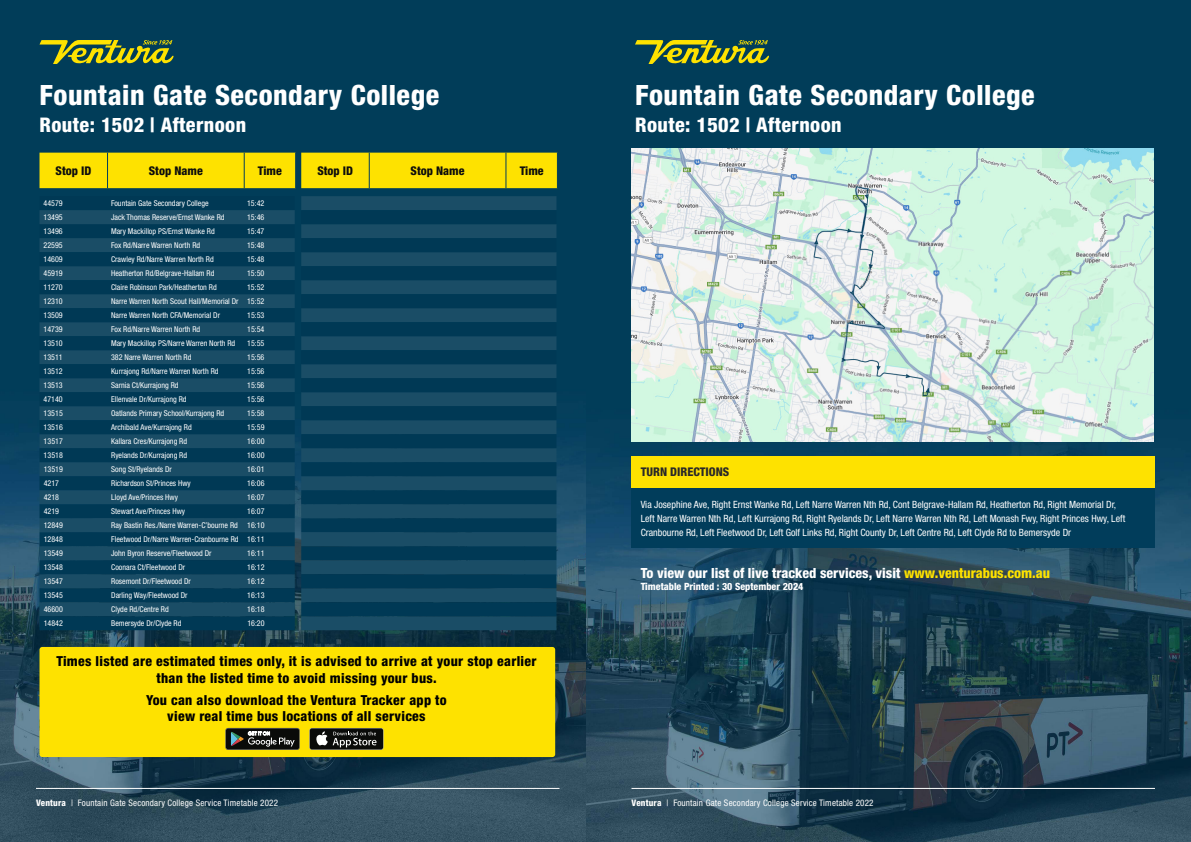
<style>
.page{position:relative;width:1191px;height:842px;background:#fff}
.page>*{position:absolute;margin:0;border:0;box-sizing:border-box;transform-origin:0 0}
.t1{font:800 condensed 28px "Helvetica Neue LT Std";letter-spacing:.02em;color:#fff}
.t2{font:800 condensed 20.2px "Helvetica Neue LT Std";letter-spacing:.02em;color:#fff}
.t3{font:800 condensed 14px "Helvetica Neue LT Std";color:#fff}
.t4{font:800 condensed 13.8px/16.6px "Helvetica Neue LT Std";letter-spacing:.02em;color:#000;text-align:center}
.t5{font:800 condensed 12px "Helvetica Neue LT Std";color:#0d0d0d}
.t6{font:800 condensed 12px "Helvetica Neue LT Std";color:#292829}
.t7{font:condensed 10px/14px "Helvetica Neue LT Std";color:#fff}
.t8{font:800 condensed 10px "Helvetica Neue LT Std";color:#fff}
.t9{font:condensed 9px "Helvetica Neue LT Std";letter-spacing:.02em;color:#fff}
.t10{font:condensed 8px "Helvetica Neue LT Std";color:#fff}
.s1{font-weight:800}
.s2{color:#fee200}
</style>
<div class="page">
<img style="left:0;top:0;width:587px;height:842px">
<hr style="left:36px;top:788px;width:523px;height:1px;background:#fff">
<svg style="left:40px;top:40px;width:134px;height:24px;background:#6f8531"></svg>
<div style="left:40px;top:153px;width:517px;height:35px;background:#fee200"></div>
<hr style="left:369px;top:153px;width:1px;height:35px;background:#013d5b">
<hr style="left:505px;top:153px;width:1px;height:35px;background:#013d5b">
<hr style="left:557px;top:153px;width:1px;height:35px;background:#013d5b">
<svg style="left:40px;top:196px;width:255px;height:42px;background:#083f5a"></svg>
<div style="left:40px;top:238px;width:255px;height:378px;background:#1a4d66"></div>
<svg style="left:40px;top:252px;width:255px;height:322px;background:#0c425c"></svg>
<div style="left:40px;top:588px;width:255px;height:14px;background:#003955"></div>
<div style="left:40px;top:616px;width:255px;height:14px;background:#003955"></div>
<div style="left:301px;top:196px;width:255px;height:434px;background:#1a4d66"></div>
<svg style="left:301px;top:210px;width:255px;height:56px;background:#0c425d"></svg>
<svg style="left:301px;top:266px;width:255px;height:322px;background:#0c425c"></svg>
<div style="left:301px;top:602px;width:255px;height:14px;background:#003955"></div>
<div style="left:39px;top:647px;width:516px;height:110px;background:#fee200;border-radius:3px"></div>
<svg style="left:225px;top:728px;width:75px;height:22px;background:#383a36"></svg>
<div style="left:309px;top:728px;width:74px;height:22px;background:#363735;border-radius:3px"></div>
<div style="left:310px;top:728px;width:73px;height:21px;background:#0a0b09;border-radius:2px"></div>
<svg style="left:316px;top:731px;width:60px;height:16px"></svg>
<img style="left:587px;top:0;width:604px;height:842px">
<hr style="left:631px;top:788px;width:524px;height:1px;background:#fff">
<div style="left:631px;top:456px;width:523px;height:32px;background:#fee200"></div>
<div style="left:631px;top:488px;width:523px;height:60px;background:#013d5b"></div>
<svg style="left:635px;top:40px;width:134px;height:24px;background:#6f8531"></svg>
<img style="left:632px;top:149px;width:521px;height:293px">
<h1 class="t1" style="left:40px;top:77px;width:401px">Fountain Gate Secondary College</h1>
<h2 class="t2" style="left:40px;top:112px;width:208px">Route: 1502 | Afternoon</h2>
<h3 class="t5" style="left:56px;top:163px;width:37px">Stop ID</h3>
<h3 class="t5" style="left:149px;top:163px;width:56px">Stop Name</h3>
<h3 class="t5" style="left:258px;top:163px;width:25px">Time</h3>
<h3 class="t5" style="left:317px;top:163px;width:37px">Stop ID</h3>
<h3 class="t5" style="left:410px;top:163px;width:56px">Stop Name</h3>
<h3 class="t5" style="left:520px;top:163px;width:25px">Time</h3>
<p class="t10" style="left:44px;top:199px;width:21px">44579</p>
<p class="t10" style="left:111px;top:199px;width:99px">Fountain Gate Secondary College</p>
<p class="t10" style="left:247px;top:199px;width:19px">15:42</p>
<p class="t10" style="left:44px;top:213px;width:21px">13495</p>
<p class="t10" style="left:111px;top:213px;width:115px">Jack Thomas Reserve/Ernst Wanke Rd</p>
<p class="t10" style="left:247px;top:213px;width:19px">15:46</p>
<p class="t10" style="left:44px;top:227px;width:21px">13496</p>
<p class="t10" style="left:111px;top:227px;width:105px">Mary Mackillop PS/Ernst Wanke Rd</p>
<p class="t10" style="left:247px;top:227px;width:19px">15:47</p>
<p class="t10" style="left:44px;top:241px;width:21px">22595</p>
<p class="t10" style="left:111px;top:241px;width:91px">Fox Rd/Narre Warren North Rd</p>
<p class="t10" style="left:247px;top:241px;width:19px">15:48</p>
<p class="t10" style="left:44px;top:255px;width:21px">14609</p>
<p class="t10" style="left:111px;top:255px;width:104px">Crawley Rd/Narre Warren North Rd</p>
<p class="t10" style="left:247px;top:255px;width:19px">15:48</p>
<p class="t10" style="left:44px;top:269px;width:21px">45919</p>
<p class="t10" style="left:111px;top:269px;width:105px">Heatherton Rd/Belgrave-Hallam Rd</p>
<p class="t10" style="left:247px;top:269px;width:19px">15:50</p>
<p class="t10" style="left:44px;top:283px;width:21px">11270</p>
<p class="t10" style="left:111px;top:283px;width:107px">Claire Robinson Park/Heatherton Rd</p>
<p class="t10" style="left:247px;top:283px;width:19px">15:52</p>
<p class="t10" style="left:44px;top:297px;width:21px">12310</p>
<p class="t10" style="left:111px;top:297px;width:155px">Narre Warren North Scout Hall/Memorial Dr 15:52</p>
<p class="t10" style="left:44px;top:311px;width:21px">13509</p>
<p class="t10" style="left:111px;top:311px;width:110px">Narre Warren North CFA/Memorial Dr</p>
<p class="t10" style="left:247px;top:311px;width:19px">15:53</p>
<p class="t10" style="left:44px;top:325px;width:21px">14739</p>
<p class="t10" style="left:111px;top:325px;width:91px">Fox Rd/Narre Warren North Rd</p>
<p class="t10" style="left:247px;top:325px;width:19px">15:54</p>
<p class="t10" style="left:44px;top:339px;width:21px">13510</p>
<p class="t10" style="left:111px;top:339px;width:126px">Mary Mackillop PS/Narre Warren North Rd</p>
<p class="t10" style="left:247px;top:339px;width:19px">15:55</p>
<p class="t10" style="left:44px;top:353px;width:21px">13511</p>
<p class="t10" style="left:111px;top:353px;width:82px">382 Narre Warren North Rd</p>
<p class="t10" style="left:247px;top:353px;width:19px">15:56</p>
<p class="t10" style="left:44px;top:367px;width:21px">13512</p>
<p class="t10" style="left:111px;top:367px;width:109px">Kurrajong Rd/Narre Warren North Rd</p>
<p class="t10" style="left:247px;top:367px;width:19px">15:56</p>
<p class="t10" style="left:44px;top:381px;width:21px">13513</p>
<p class="t10" style="left:111px;top:381px;width:69px">Sarnia Ct/Kurrajong Rd</p>
<p class="t10" style="left:247px;top:381px;width:19px">15:56</p>
<p class="t10" style="left:44px;top:395px;width:21px">47140</p>
<p class="t10" style="left:111px;top:395px;width:77px">Ellenvale Dr/Kurrajong Rd</p>
<p class="t10" style="left:247px;top:395px;width:19px">15:56</p>
<p class="t10" style="left:44px;top:409px;width:21px">13515</p>
<p class="t10" style="left:111px;top:409px;width:115px">Oatlands Primary School/Kurrajong Rd</p>
<p class="t10" style="left:247px;top:409px;width:19px">15:58</p>
<p class="t10" style="left:44px;top:423px;width:21px">13516</p>
<p class="t10" style="left:111px;top:423px;width:82px">Archibald Ave/Kurrajong Rd</p>
<p class="t10" style="left:247px;top:423px;width:19px">15:59</p>
<p class="t10" style="left:44px;top:437px;width:21px">13517</p>
<p class="t10" style="left:111px;top:437px;width:77px">Kallara Cres/Kurrajong Rd</p>
<p class="t10" style="left:247px;top:437px;width:19px">16:00</p>
<p class="t10" style="left:44px;top:451px;width:21px">13518</p>
<p class="t10" style="left:111px;top:451px;width:77px">Ryelands Dr/Kurrajong Rd</p>
<p class="t10" style="left:247px;top:451px;width:19px">16:00</p>
<p class="t10" style="left:44px;top:465px;width:21px">13519</p>
<p class="t10" style="left:111px;top:465px;width:62px">Song St/Ryelands Dr</p>
<p class="t10" style="left:247px;top:465px;width:19px">16:01</p>
<p class="t10" style="left:44px;top:479px;width:17px">4217</p>
<p class="t10" style="left:111px;top:479px;width:81px">Richardson St/Princes Hwy</p>
<p class="t10" style="left:247px;top:479px;width:19px">16:06</p>
<p class="t10" style="left:44px;top:493px;width:17px">4218</p>
<p class="t10" style="left:111px;top:493px;width:68px">Lloyd Ave/Princes Hwy</p>
<p class="t10" style="left:247px;top:493px;width:19px">16:07</p>
<p class="t10" style="left:44px;top:507px;width:17px">4219</p>
<p class="t10" style="left:111px;top:507px;width:75px">Stewart Ave/Princes Hwy</p>
<p class="t10" style="left:247px;top:507px;width:19px">16:07</p>
<p class="t10" style="left:44px;top:521px;width:21px">12849</p>
<p class="t10" style="left:111px;top:521px;width:155px">Ray Bastin Res./Narre Warren-C’bourne Rd 16:10</p>
<p class="t10" style="left:44px;top:535px;width:21px">12848</p>
<p class="t10" style="left:111px;top:535px;width:155px">Fleetwood Dr/Narre Warren-Cranbourne Rd 16:11</p>
<p class="t10" style="left:44px;top:549px;width:21px">13549</p>
<p class="t10" style="left:111px;top:549px;width:102px">John Byron Reserve/Fleetwood Dr</p>
<p class="t10" style="left:247px;top:549px;width:19px">16:11</p>
<p class="t10" style="left:44px;top:563px;width:21px">13548</p>
<p class="t10" style="left:111px;top:563px;width:75px">Coonara Ct/Fleetwood Dr</p>
<p class="t10" style="left:247px;top:563px;width:19px">16:12</p>
<p class="t10" style="left:44px;top:577px;width:21px">13547</p>
<p class="t10" style="left:111px;top:577px;width:81px">Rosemont Dr/Fleetwood Dr</p>
<p class="t10" style="left:247px;top:577px;width:19px">16:12</p>
<p class="t10" style="left:44px;top:591px;width:21px">13545</p>
<p class="t10" style="left:111px;top:591px;width:78px">Darling Way/Fleetwood Dr</p>
<p class="t10" style="left:247px;top:591px;width:19px">16:13</p>
<p class="t10" style="left:44px;top:605px;width:21px">46600</p>
<p class="t10" style="left:111px;top:605px;width:59px">Clyde Rd/Centre Rd</p>
<p class="t10" style="left:247px;top:605px;width:19px">16:18</p>
<p class="t10" style="left:44px;top:619px;width:21px">14842</p>
<p class="t10" style="left:111px;top:619px;width:72px">Bemersyde Dr/Clyde Rd</p>
<p class="t10" style="left:247px;top:619px;width:19px">16:20</p>
<h3 class="t4" style="left:56px;top:653px;width:481px">Times listed are estimated times only, it is advised to arrive at your stop earlier than the listed time to avoid missing your bus.</h3>
<h3 class="t4" style="left:146px;top:691px;width:302px">You can also download the Ventura Tracker app to view real time bus locations of all services</h3>
<p class="t9" style="left:36px;top:798px;width:243px"><span class="s1">Ventura</span> | Fountain Gate Secondary College Service Timetable 2022</p>
<h1 class="t1" style="left:635px;top:77px;width:401px">Fountain Gate Secondary College</h1>
<h2 class="t2" style="left:635px;top:112px;width:208px">Route: 1502 | Afternoon</h2>
<h3 class="t6" style="left:640px;top:465px;width:90px">TURN DIRECTIONS</h3>
<p class="t7" style="left:640px;top:497px;width:486px">Via Josephine Ave, Right Ernst Wanke Rd, Left Narre Warren Nth Rd, Cont Belgrave-Hallam Rd, Heatherton Rd, Right Memorial Dr,<br>Left Narre Warren Nth Rd, Left Kurrajong Rd, Right Ryelands Dr, Left Narre Warren Nth Rd, Left Monash Fwy, Right Princes Hwy, Left<br>Cranbourne Rd, Left Fleetwood Dr, Left Golf Links Rd, Right County Dr, Left Centre Rd, Left Clyde Rd to Bemersyde Dr</p>
<h3 class="t3" style="left:640px;top:565px;width:411px">To view our list of live tracked services, visit <span class="s2">www.venturabus.com.au</span></h3>
<p class="t8" style="left:640px;top:581px;width:164px">Timetable Printed : 30 September 2024</p>
<p class="t9" style="left:631px;top:798px;width:243px"><span class="s1">Ventura</span> | Fountain Gate Secondary College Service Timetable 2022</p>
</div>
